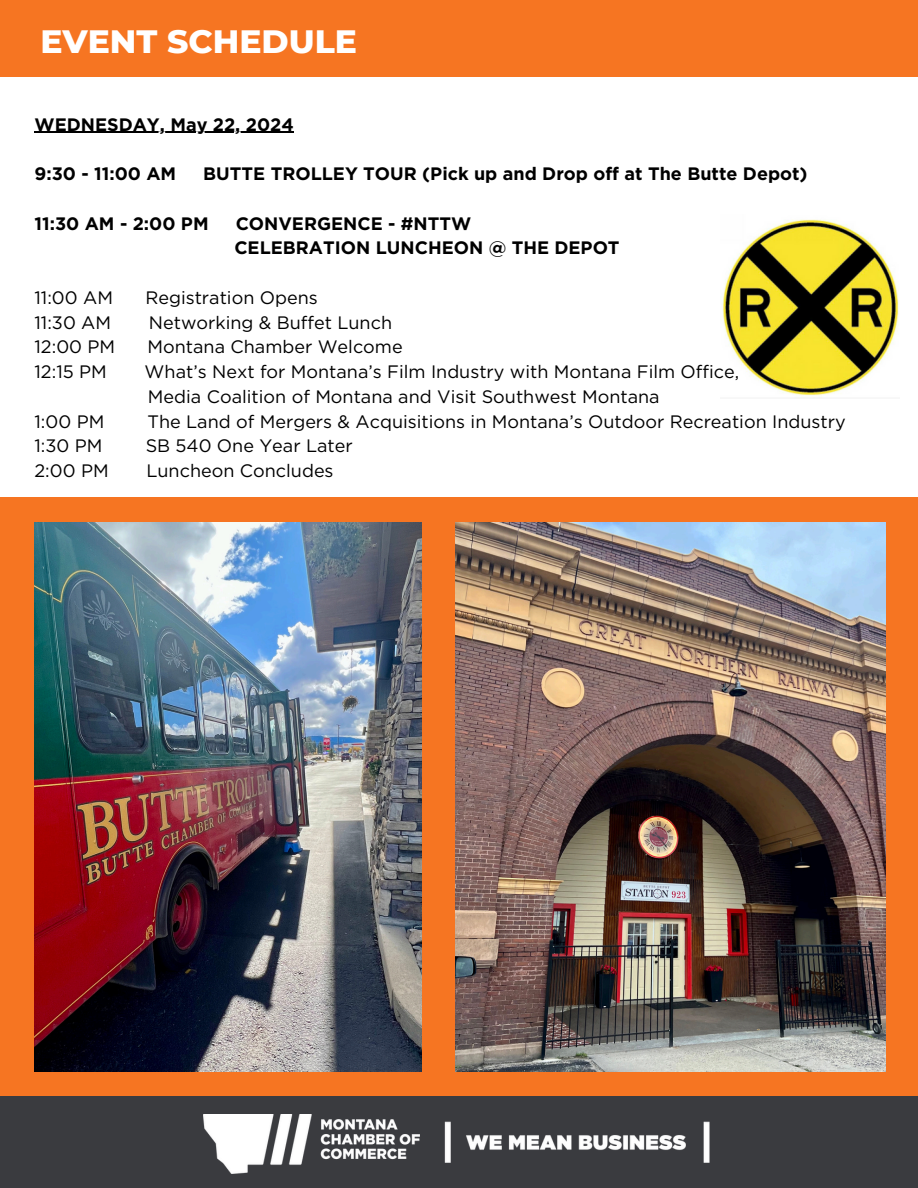
<style>
.page{position:relative;width:918px;height:1188px;background:#fff}
.page>*{position:absolute;margin:0;border:0;box-sizing:border-box;transform-origin:0 0}
.t1{font:800 33px "Montserrat";color:#fff}
.t2{font:18px "Gotham";color:#000}
.t3{font:700 18px/24.8px "Gotham";color:#000}
</style>
<div class="page">
<div style="left:0;top:0;width:918px;height:77px;background:#f67522"></div>
<div style="left:0;top:1096px;width:918px;height:92px;background:#3a3b3f"></div>
<img style="left:203px;top:1115px;width:216px;height:58px">
<img style="left:419px;top:1121px;width:291px;height:42px">
<img style="left:721px;top:219px;width:178px;height:180px">
<div style="left:0;top:497px;width:918px;height:599px;background:#f67522"></div>
<img style="left:456px;top:523px;width:429px;height:549px">
<img style="left:35px;top:523px;width:387px;height:549px">
<hr style="left:35px;top:132px;width:259px;height:1px;background:#000">
<p class="t1" style="left:40px;top:22px;width:318px">EVENT SCHEDULE</p>
<p class="t3" style="left:35px;top:112px;width:261px">WEDNESDAY, May 22, 2024</p>
<p class="t3" style="left:35px;top:161px;width:143px">9:30 - 11:00 AM</p>
<p class="t3" style="left:203px;top:161px;width:606px">BUTTE TROLLEY TOUR (Pick up and Drop off at The Butte Depot)</p>
<p class="t3" style="left:35px;top:211px;width:176px">11:30 AM - 2:00 PM</p>
<p class="t3" style="left:234px;top:211px;width:387px">CONVERGENCE - #NTTW<br>CELEBRATION LUNCHEON @ THE DEPOT</p>
<p class="t2" style="left:35px;top:287px;width:80px">11:00 AM</p>
<p class="t2" style="left:145px;top:287px;width:174px">Registration Opens</p>
<p class="t2" style="left:35px;top:311px;width:78px">11:30 AM</p>
<p class="t2" style="left:149px;top:311px;width:245px">Networking &amp; Buffet Lunch</p>
<p class="t2" style="left:35px;top:336px;width:82px">12:00 PM</p>
<p class="t2" style="left:148px;top:336px;width:257px">Montana Chamber Welcome</p>
<p class="t2" style="left:35px;top:361px;width:74px">12:15 PM</p>
<p class="t2" style="left:145px;top:361px;width:596px">What’s Next for Montana’s Film Industry with Montana Film Office,</p>
<p class="t2" style="left:148px;top:386px;width:513px">Media Coalition of Montana and Visit Southwest Montana</p>
<p class="t2" style="left:35px;top:410px;width:71px">1:00 PM</p>
<p class="t2" style="left:148px;top:410px;width:700px">The Land of Mergers &amp; Acquisitions in Montana’s Outdoor Recreation Industry</p>
<p class="t2" style="left:35px;top:435px;width:69px">1:30 PM</p>
<p class="t2" style="left:146px;top:435px;width:209px">SB 540 One Year Later</p>
<p class="t2" style="left:35px;top:460px;width:76px">2:00 PM</p>
<p class="t2" style="left:146px;top:460px;width:189px">Luncheon Concludes</p>
</div>
